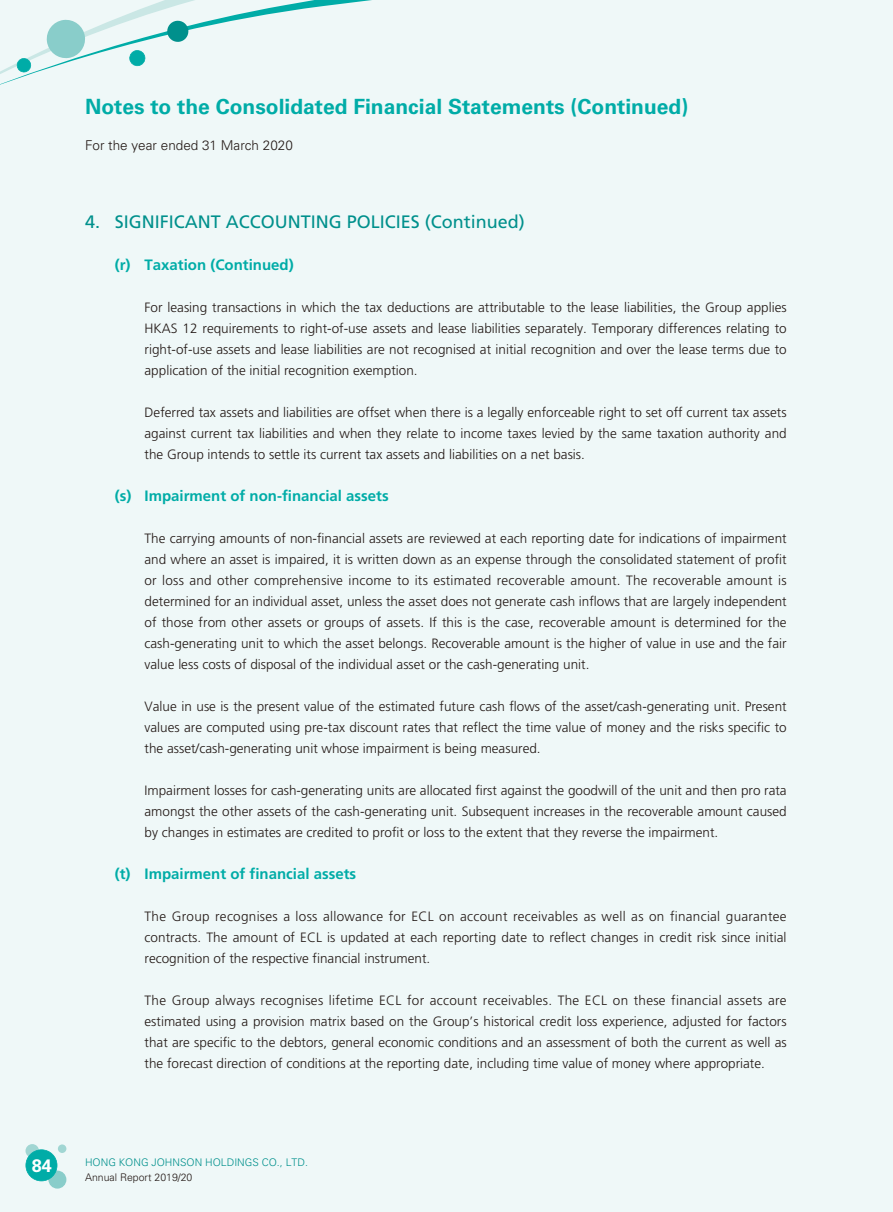
<style>
.page{position:relative;width:893px;height:1212px;background:#eff8f8}
.page>*{position:absolute;margin:0;border:0;box-sizing:border-box;transform-origin:0 0}
.t1{font:700 21px "Univers LT Std";color:#00aca7}
.t2{font:18px "Frutiger LT Std";color:#00908c}
.t3{font:700 18px "Univers LT Std";color:#fff}
.t4{font:700 15px "Frutiger LT Std";color:#00aca7}
.t5{font:300 13.5px/21px "Frutiger LT Std";color:#231916;text-align:justify}
.t6{font:300 13.5px "Univers LT Std";color:#231916}
.t7{font:300 10.5px "Univers LT Std";color:#00908c}
.t8{font:300 10.5px "Univers LT Std";color:#231916}
</style>
<div class="page">
<div style="left:26px;top:1144px;width:13px;height:13px;background:#a1d6d3;border-radius:50%"></div>
<div style="left:48px;top:1170px;width:18px;height:18px;background:#89cdca;border-radius:50%"></div>
<svg style="left:26px;top:1149px;width:31px;height:32px"></svg>
<div style="left:58px;top:1144px;width:8px;height:9px;background:#a1d6d3;border-radius:50%"></div>
<svg style="left:0;top:0;width:372px;height:85px"></svg>
<svg style="left:0;top:0;width:278px;height:84px"></svg>
<h1 class="t1" style="left:85px;top:96px;width:605px">Notes to the Consolidated Financial Statements (Continued)</h1>
<p class="t6" style="left:85px;top:139px;width:209px">For the year ended 31 March 2020</p>
<h2 class="t2" style="left:85px;top:213px;width:441px">4. SIGNIFICANT ACCOUNTING POLICIES (Continued)</h2>
<p class="t4" style="left:115px;top:257px;width:180px">(r) Taxation (Continued)</p>
<p class="t5" style="left:145px;top:297px;width:644px">For leasing transactions in which the tax deductions are attributable to the lease liabilities, the Group applies HKAS 12 requirements to right-of-use assets and lease liabilities separately. Temporary differences relating to right-of-use assets and lease liabilities are not recognised at initial recognition and over the lease terms due to application of the initial recognition exemption.</p>
<p class="t5" style="left:145px;top:402px;width:644px">Deferred tax assets and liabilities are offset when there is a legally enforceable right to set off current tax assets against current tax liabilities and when they relate to income taxes levied by the same taxation authority and the Group intends to settle its current tax assets and liabilities on a net basis.</p>
<p class="t4" style="left:115px;top:488px;width:275px">(s) Impairment of non-financial assets</p>
<p class="t5" style="left:145px;top:528px;width:644px">The carrying amounts of non-financial assets are reviewed at each reporting date for indications of impairment and where an asset is impaired, it is written down as an expense through the consolidated statement of profit or loss and other comprehensive income to its estimated recoverable amount. The recoverable amount is determined for an individual asset, unless the asset does not generate cash inflows that are largely independent of those from other assets or groups of assets. If this is the case, recoverable amount is determined for the cash-generating unit to which the asset belongs. Recoverable amount is the higher of value in use and the fair value less costs of disposal of the individual asset or the cash-generating unit.</p>
<p class="t5" style="left:145px;top:696px;width:644px">Value in use is the present value of the estimated future cash flows of the asset/cash-generating unit. Present values are computed using pre-tax discount rates that reflect the time value of money and the risks specific to the asset/cash-generating unit whose impairment is being measured.</p>
<p class="t5" style="left:145px;top:780px;width:644px">Impairment losses for cash-generating units are allocated first against the goodwill of the unit and then pro rata amongst the other assets of the cash-generating unit. Subsequent increases in the recoverable amount caused by changes in estimates are credited to profit or loss to the extent that they reverse the impairment.</p>
<p class="t4" style="left:115px;top:866px;width:243px">(t) Impairment of financial assets</p>
<p class="t5" style="left:145px;top:906px;width:644px">The Group recognises a loss allowance for ECL on account receivables as well as on financial guarantee contracts. The amount of ECL is updated at each reporting date to reflect changes in credit risk since initial recognition of the respective financial instrument.</p>
<p class="t5" style="left:145px;top:990px;width:644px">The Group always recognises lifetime ECL for account receivables. The ECL on these financial assets are estimated using a provision matrix based on the Group’s historical credit loss experience, adjusted for factors that are specific to the debtors, general economic conditions and an assessment of both the current as well as the forecast direction of conditions at the reporting date, including time value of money where appropriate.</p>
<h2 class="t3" style="left:32px;top:1157px;width:22px">84</h2>
<p class="t7" style="left:85px;top:1157px;width:224px">HONG KONG JOHNSON HOLDINGS CO., LTD.</p>
<p class="t8" style="left:85px;top:1172px;width:109px">Annual Report 2019/20</p>
</div>
